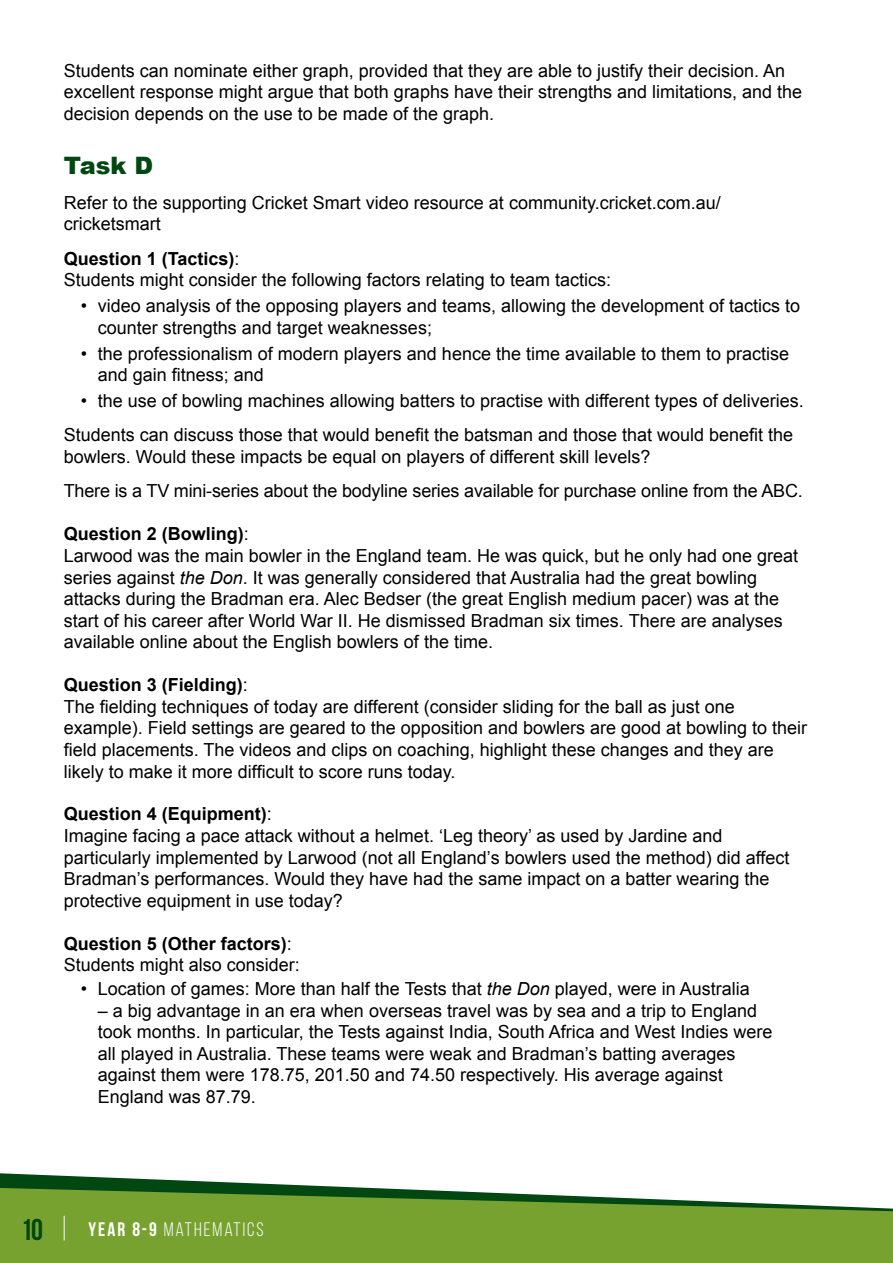
<style>
.page{position:relative;width:893px;height:1263px;background:#fff}
.page>*{position:absolute;margin:0;border:0;box-sizing:border-box;transform-origin:0 0}
.t1{font:700 30px "Bebas Neue";color:#004712}
.t2{font:900 24px "Arial";color:#004712}
.t3{font:19.5px "Bebas Neue";letter-spacing:.1em;color:#fff}
.t4{font:18px/21.6px "Arial";color:#000}
.s1{font-weight:700}
.s2{font-style:italic}
</style>
<div class="page">
<svg style="left:0;top:1173px;width:345px;height:14px"></svg>
<svg style="left:0;top:1187px;width:893px;height:76px;background:#7aa23e"></svg>
<svg style="left:64px;top:1216px;width:1px;height:24px"></svg>
<p class="t4" style="left:64px;top:60px;width:740px">Students can nominate either graph, provided that they are able to justify their decision. An excellent response might argue that both graphs have their strengths and limitations, and the decision depends on the use to be made of the graph.</p>
<h2 class="t2" style="left:64px;top:152px;width:91px">Task D</h2>
<p class="t4" style="left:64px;top:192px;width:658px">Refer to the supporting Cricket Smart video resource at community.cricket.com.au/ cricketsmart</p>
<p class="t4" style="left:64px;top:248px;width:549px"><span class="s1">Question 1 (Tactics)</span>:<br>Students might consider the following factors relating to team tactics:</p>
<p class="t4" style="left:98px;top:295px;width:704px;text-indent:-17px">• video analysis of the opposing players and teams, allowing the development of tactics to counter strengths and target weaknesses;</p>
<p class="t4" style="left:98px;top:343px;width:693px;text-indent:-17px">• the professionalism of modern players and hence the time available to them to practise and gain fitness; and</p>
<p class="t4" style="left:64px;top:384px;width:742px;line-height:34.3px;text-indent:17px">• the use of bowling machines allowing batters to practise with different types of deliveries.<br>Students can discuss those that would benefit the batsman and those that would benefit the</p>
<p class="t4" style="left:64px;top:440px;width:741px;line-height:34.3px">bowlers. Would these impacts be equal on players of different skill levels?<br>There is a TV mini-series about the bodyline series available for purchase online from the ABC.</p>
<p class="t4" style="left:64px;top:523px;width:736px"><span class="s1">Question 2 (Bowling)</span>:<br>Larwood was the main bowler in the England team. He was quick, but he only had one great series against <span class="s2">the Don</span>. It was generally considered that Australia had the great bowling attacks during the Bradman era. Alec Bedser (the great English medium pacer) was at the start of his career after World War II. He dismissed Bradman six times. There are analyses available online about the English bowlers of the time.</p>
<p class="t4" style="left:64px;top:674px;width:745px"><span class="s1">Question 3 (Fielding)</span>:<br>The fielding techniques of today are different (consider sliding for the ball as just one example). Field settings are geared to the opposition and bowlers are good at bowling to their field placements. The videos and clips on coaching, highlight these changes and they are likely to make it more difficult to score runs today.</p>
<p class="t4" style="left:64px;top:803px;width:727px"><span class="s1">Question 4 (Equipment)</span>:<br>Imagine facing a pace attack without a helmet. ‘Leg theory’ as used by Jardine and particularly implemented by Larwood (not all England’s bowlers used the method) did affect Bradman’s performances. Would they have had the same impact on a batter wearing the protective equipment in use today?</p>
<p class="t4" style="left:64px;top:933px;width:238px"><span class="s1">Question 5 (Other factors)</span>:<br>Students might also consider:</p>
<p class="t4" style="left:81px;top:978px;width:671px">• Location of games: More than half the Tests that <span class="s2">the Don</span> played, were in Australia</p>
<p class="t4" style="left:98px;top:1000px;width:676px">– a big advantage in an era when overseas travel was by sea and a trip to England took months. In particular, the Tests against India, South Africa and West Indies were all played in Australia. These teams were weak and Bradman’s batting averages against them were 178.75, 201.50 and 74.50 respectively. His average against England was 87.79.</p>
<h1 class="t1" style="left:21px;top:1213px;width:24px">10</h1>
<p class="t3" style="left:88px;top:1219px;width:177px"><span class="s1">YEAR 8-9</span> MATHEMATICS</p>
</div>
